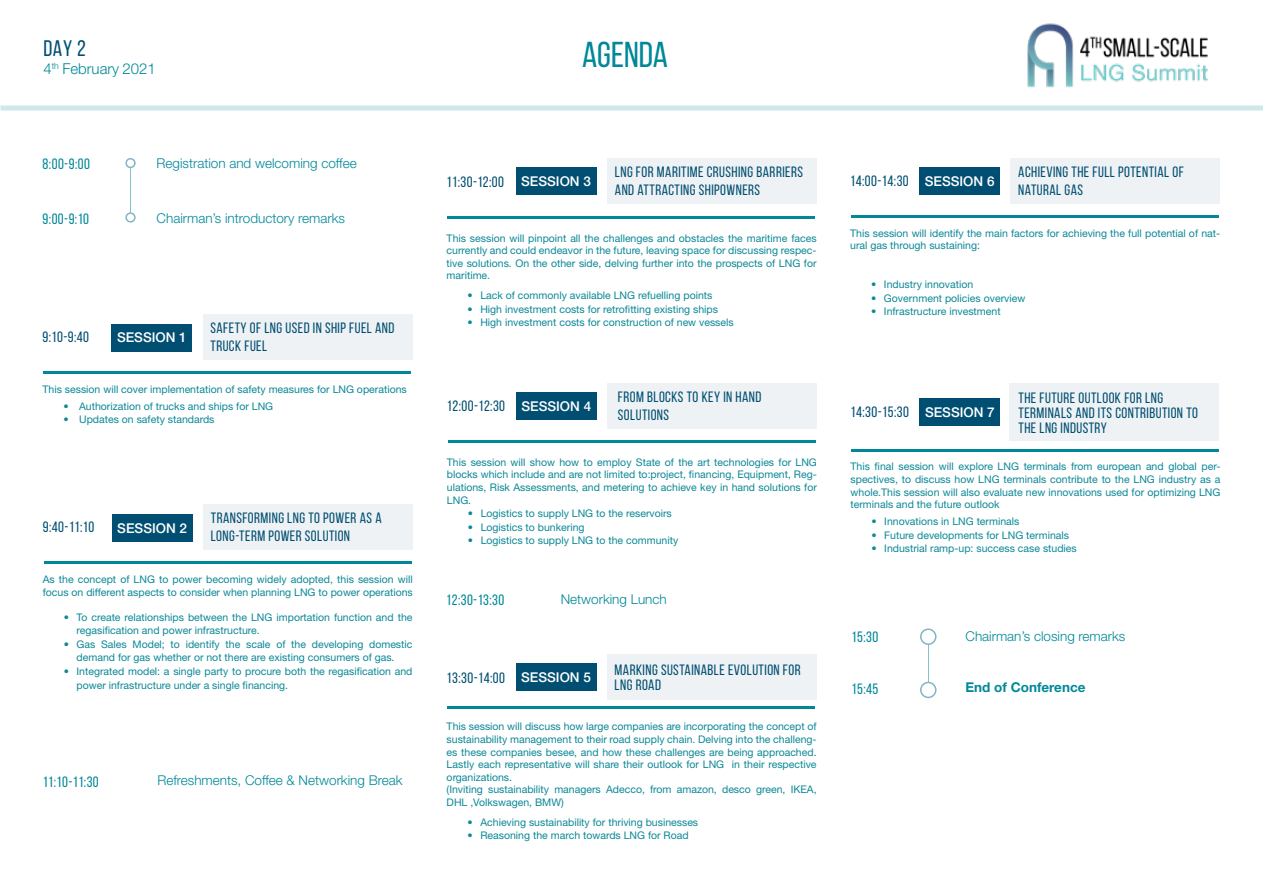
<style>
.page{position:relative;width:1263px;height:893px;background:#fff}
.page>*{position:absolute;margin:0;border:0;box-sizing:border-box;transform-origin:0 0}
.t1{font:36px "Bebas Neue";color:#008898}
.t2{font:22.5px "Bebas Neue";color:#005073}
.t3{font:15px/18px "Bebas Neue";letter-spacing:.03em;color:#004f72}
.t4{font:15px "Bebas Neue";letter-spacing:.03em;color:#008898}
.t5{font:300 15px "Helvetica Neue LT Std";color:#008898}
.t6{font:300 13.5px "Helvetica Neue LT Std";color:#008898}
.t7{font:500 13.5px "Helvetica Neue LT Std";color:#fff}
.t8{font:700 13.5px "Helvetica Neue LT Std";color:#008898}
.t9{font:10.5px/12.6px "Helvetica Neue LT Std";color:#0b8897}
</style>
<div class="page">
<hr style="left:0;top:105px;width:1263px;height:4px;background:#e6f3f4">
<img style="left:1027px;top:23px;width:181px;height:65px">
<div style="left:1px;top:106px;width:1262px;height:5px;background:#cfe8ea"></div>
<hr style="left:928px;top:635px;width:1px;height:58px;background:#008898">
<div style="left:921px;top:629px;width:15px;height:15px;background:#fff;border-radius:50%"></div>
<div style="left:920px;top:628px;width:16px;height:17px;border:2px solid #80b6c2;border-radius:50%"></div>
<div style="left:921px;top:682px;width:15px;height:15px;background:#fff;border-radius:50%"></div>
<div style="left:920px;top:682px;width:16px;height:16px;border:2px solid #80b6c2;border-radius:50%"></div>
<div style="left:203px;top:314px;width:209px;height:46px;background:#eff2f4"></div>
<div style="left:607px;top:158px;width:210px;height:45px;background:#eff2f4"></div>
<div style="left:1009px;top:383px;width:210px;height:58px;background:#eff2f4"></div>
<div style="left:203px;top:504px;width:209px;height:46px;background:#eff2f4"></div>
<div style="left:607px;top:383px;width:210px;height:45px;background:#eff2f4"></div>
<div style="left:1011px;top:158px;width:209px;height:45px;background:#eff2f4"></div>
<div style="left:607px;top:654px;width:210px;height:46px;background:#eff2f4"></div>
<hr style="left:130px;top:164px;width:1px;height:53px;background:#008898">
<hr style="left:44px;top:372px;width:367px;height:2px;background:#008898">
<hr style="left:448px;top:216px;width:367px;height:2px;background:#008898">
<hr style="left:448px;top:440px;width:367px;height:2px;background:#008898">
<hr style="left:448px;top:706px;width:367px;height:2px;background:#008898">
<hr style="left:44px;top:562px;width:367px;height:2px;background:#008898">
<hr style="left:851px;top:215px;width:368px;height:3px;background:#008898">
<hr style="left:851px;top:449px;width:368px;height:2px;background:#008898">
<div style="left:126px;top:159px;width:9px;height:8px;background:#fff;border-radius:50%"></div>
<div style="left:125px;top:158px;width:11px;height:10px;border:2px solid #80b6c2;border-radius:50%"></div>
<div style="left:126px;top:213px;width:9px;height:9px;background:#fff;border-radius:50%"></div>
<div style="left:125px;top:212px;width:11px;height:11px;border:2px solid #80b6c2;border-radius:50%"></div>
<div style="left:112px;top:324px;width:80px;height:27px;background:#004f72"></div>
<div style="left:516px;top:167px;width:80px;height:28px;background:#004f72"></div>
<div style="left:516px;top:392px;width:81px;height:27px;background:#004f72"></div>
<div style="left:516px;top:663px;width:80px;height:28px;background:#004f72"></div>
<div style="left:112px;top:514px;width:80px;height:27px;background:#004f72"></div>
<div style="left:919px;top:168px;width:81px;height:27px;background:#004f72"></div>
<div style="left:920px;top:398px;width:80px;height:28px;background:#004f72"></div>
<h2 class="t2" style="left:43px;top:36px;width:44px">DAY 2</h2>
<h3 class="t5" style="left:43px;top:60px;width:114px">4<sup>th</sup> February 2021</h3>
<h3 class="t4" style="left:43px;top:155px;width:49px">8:00-9:00</h3>
<h3 class="t4" style="left:43px;top:210px;width:48px">9:00-9:10</h3>
<p class="t6" style="left:157px;top:155px;width:202px">Registration and welcoming coffee</p>
<p class="t6" style="left:157px;top:210px;width:190px">Chairman’s introductory remarks</p>
<h3 class="t3" style="left:43px;top:328px;width:48px">9:10-9:40</h3>
<p class="t7" style="left:117px;top:330px;width:71px">SESSION 1</p>
<h3 class="t3" style="left:210px;top:319px;width:185px">SAFETY OF LNG USED IN SHIP FUEL AND<br>TRUCK FUEL</h3>
<p class="t9" style="left:43px;top:383px;width:366px">This session will cover implementation of safety measures for LNG operations</p>
<p class="t9" style="left:63px;top:400px;width:211px">• Authorization of trucks and ships for LNG</p>
<p class="t9" style="left:63px;top:413px;width:153px">• Updates on safety standards</p>
<h3 class="t3" style="left:43px;top:518px;width:53px">9:40-11:10</h3>
<p class="t7" style="left:117px;top:520px;width:71px">SESSION 2</p>
<h3 class="t3" style="left:211px;top:509px;width:172px">TRANSFORMING LNG TO POWER AS A<br>LONG-TERM POWER SOLUTION</h3>
<p class="t9" style="left:43px;top:573px;width:371px">As the concept of LNG to power becoming widely adopted, this session will focus on different aspects to consider when planning LNG to power operations</p>
<p class="t9" style="left:77px;top:610px;width:337px;line-height:13.5px;text-indent:-13px">• To create relationships between the LNG importation function and the regasification and power infrastructure.</p>
<p class="t9" style="left:64px;top:637px;width:350px;line-height:13.5px;text-align:center">• Gas Sales Model; to identify the scale of the developing domestic demand for gas whether or not there are existing consumers of gas.</p>
<p class="t9" style="left:77px;top:664px;width:337px;line-height:13.5px;text-indent:-13px">• Integrated model: a single party to procure both the regasification and power infrastructure under a single financing.</p>
<h3 class="t4" style="left:43px;top:774px;width:57px">11:10-11:30</h3>
<p class="t6" style="left:157px;top:772px;width:247px">Refreshments, Coffee &amp; Networking Break</p>
<h1 class="t1" style="left:582px;top:35px;width:88px">AGENDA</h1>
<h3 class="t3" style="left:447px;top:172px;width:59px">11:30-12:00</h3>
<p class="t7" style="left:521px;top:173px;width:71px">SESSION 3</p>
<h3 class="t3" style="left:615px;top:163px;width:190px">LNG FOR MARITIME CRUSHING BARRIERS<br>AND ATTRACTING SHIPOWNERS</h3>
<p class="t9" style="left:447px;top:231px;width:371px;text-align:justify">This session will pinpoint all the challenges and obstacles the maritime faces currently and could endeavor in the future, leaving space for discussing respec&shy;tive solutions. On the other side, delving further into the prospects of LNG for maritime.</p>
<p class="t9" style="left:468px;top:289px;width:246px">• Lack of commonly available LNG refuelling points</p>
<p class="t9" style="left:468px;top:303px;width:252px">• High investment costs for retrofitting existing ships</p>
<p class="t9" style="left:468px;top:316px;width:268px">• High investment costs for construction of new vessels</p>
<h3 class="t3" style="left:447px;top:397px;width:60px">12:00-12:30</h3>
<p class="t7" style="left:521px;top:398px;width:71px">SESSION 4</p>
<h3 class="t3" style="left:618px;top:388px;width:145px">FROM BLOCKS TO KEY IN HAND<br>SOLUTIONS</h3>
<p class="t9" style="left:447px;top:456px;width:371px;text-align:justify">This session will show how to employ State of the art technologies for LNG blocks which include and are not limited to:project, financing, Equipment, Reg&shy;ulations, Risk Assessments, and metering to achieve key in hand solutions for LNG.</p>
<p class="t9" style="left:468px;top:507px;width:205px">• Logistics to supply LNG to the reservoirs</p>
<p class="t9" style="left:468px;top:521px;width:118px">• Logistics to bunkering</p>
<p class="t9" style="left:468px;top:534px;width:212px">• Logistics to supply LNG to the community</p>
<h3 class="t4" style="left:446px;top:591px;width:60px">12:30-13:30</h3>
<p class="t6" style="left:561px;top:591px;width:108px">Networking Lunch</p>
<h3 class="t3" style="left:447px;top:668px;width:60px">13:30-14:00</h3>
<p class="t7" style="left:521px;top:669px;width:71px">SESSION 5</p>
<h3 class="t3" style="left:615px;top:662px;width:188px;line-height:15px">MARKING SUSTAINABLE EVOLUTION FOR<br>LNG ROAD</h3>
<p class="t9" style="left:447px;top:720px;width:371px">This session will discuss how large companies are incorporating the concept of sustainability management to their road supply chain. Delving into the challeng&shy;es these companies besee, and how these challenges are being approached.<br>Lastly each representative will share their outlook for LNG in their respective organizations.<br>(Inviting sustainability managers Adecco, from amazon, desco green, IKEA, DHL ,Volkswagen, BMW)</p>
<p class="t9" style="left:468px;top:815px;width:232px">• Achieving sustainability for thriving businesses</p>
<p class="t9" style="left:468px;top:829px;width:223px">• Reasoning the march towards LNG for Road</p>
<h3 class="t3" style="left:850px;top:172px;width:60px">14:00-14:30</h3>
<p class="t7" style="left:925px;top:173px;width:71px">SESSION 6</p>
<h3 class="t3" style="left:1018px;top:163px;width:167px">ACHIEVING THE FULL POTENTIAL OF<br>NATURAL GAS</h3>
<p class="t9" style="left:850px;top:226px;width:371px">This session will identify the main factors for achieving the full potential of nat&shy;ural gas through sustaining:</p>
<p class="t9" style="left:871px;top:278px;width:104px">• Industry innovation</p>
<p class="t9" style="left:871px;top:291px;width:156px">• Government policies overview</p>
<p class="t9" style="left:871px;top:305px;width:131px">• Infrastructure investment</p>
<h3 class="t3" style="left:850px;top:403px;width:60px">14:30-15:30</h3>
<p class="t7" style="left:925px;top:404px;width:71px">SESSION 7</p>
<h3 class="t3" style="left:1018px;top:390px;width:181px;line-height:15px">THE FUTURE OUTLOOK FOR LNG<br>TERMINALS AND ITS CONTRIBUTION TO<br>THE LNG INDUSTRY</h3>
<p class="t9" style="left:850px;top:460px;width:371px;text-align:justify">This final session will explore LNG terminals from european and global per&shy;spectives, to discuss how LNG terminals contribute to the LNG industry as a whole.This session will also evaluate new innovations used for optimizing LNG terminals and the future outlook</p>
<p class="t9" style="left:871px;top:515px;width:149px">• Innovations in LNG terminals</p>
<p class="t9" style="left:871px;top:528px;width:199px">• Future developments for LNG terminals</p>
<p class="t9" style="left:871px;top:542px;width:207px">• Industrial ramp-up: success case studies</p>
<h3 class="t4" style="left:851px;top:629px;width:28px">15:30</h3>
<h3 class="t4" style="left:851px;top:680px;width:28px">15:45</h3>
<p class="t6" style="left:965px;top:628px;width:161px">Chairman’s closing remarks</p>
<p class="t8" style="left:965px;top:679px;width:122px">End of Conference</p>
</div>
